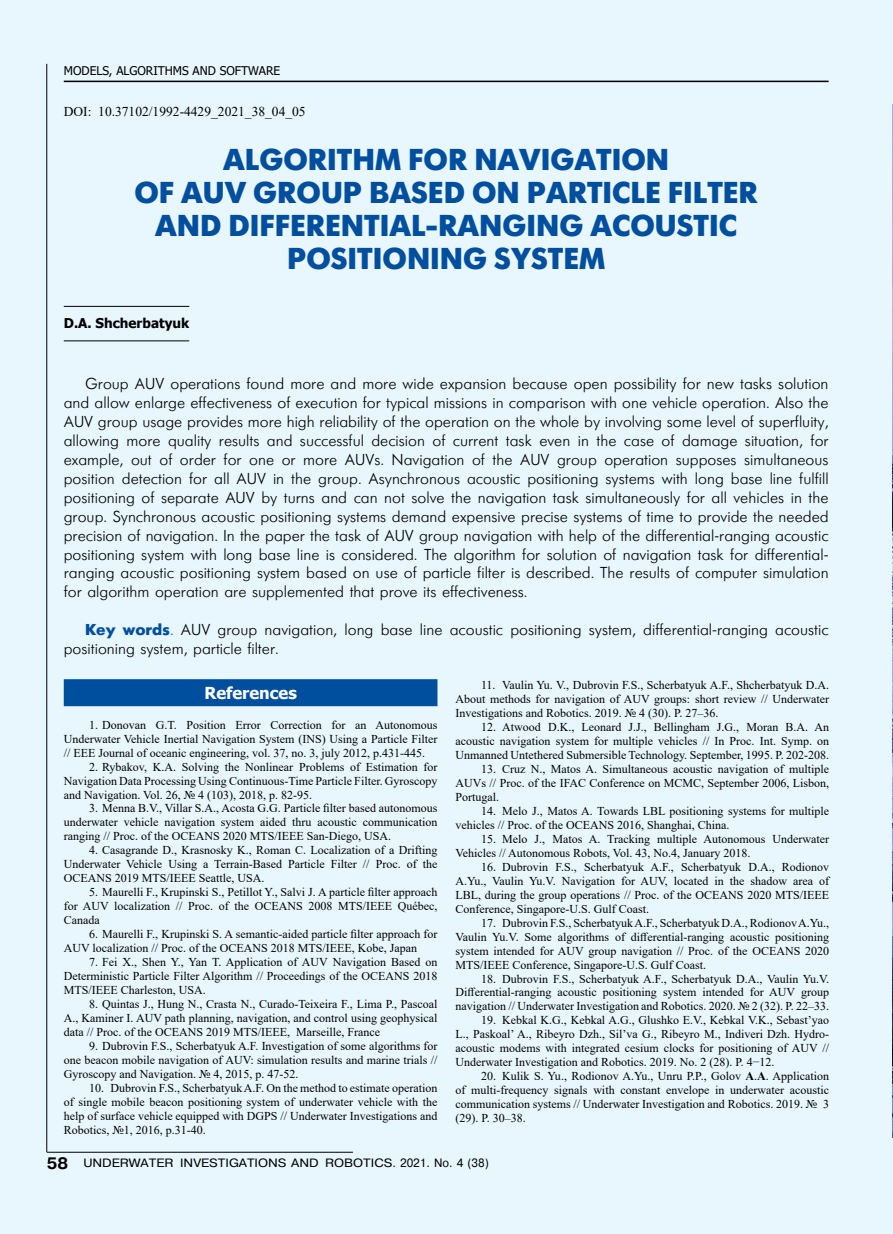
<style>
.page{position:relative;width:893px;height:1234px;background:#fff}
.page>*{position:absolute;margin:0;border:0;box-sizing:border-box;transform-origin:0 0}
.t1{font:700 30px/33px "Futuris C";color:#004f9f;text-align:center}
.t2{font:18px "Pragmatica Cond C";color:#000}
.t3{font:700 16.5px "Tahoma";color:#fff}
.t4{font:15.75px/18.9px "Futuris Cyrillic";color:#000;text-align:justify}
.t5{font:13.5px "Times New Roman";color:#000}
.t6{font:700 13.5px "Tahoma";color:#000}
.t7{font:12px/14px "Times New Roman";color:#000;text-align:justify}
.t8{font:12px "Pragmatica Cyrillic";color:#000;scale:1.1 1}
.t9{font:12px "Pragmatica Cyrillic";color:#000;scale:.95 1}
.t10{font:12px "Tahoma";color:#000}
.s1{font-family:"Times New Roman";font-size:15px}
.s2{font-family:"Futuris";font-weight:700;color:#004f9f}
.s3{color:#004f9f}
.s4{font-weight:700}
.s5{font-family:"Pragmatica CTT";font-weight:700;font-size:16.5px}
</style>
<div class="page">
<div style="left:0;top:0;width:892px;height:1232px;background:#e8f6fe"></div>
<hr style="left:47px;top:1151px;width:306px;height:1px;background:#000">
<hr style="left:64px;top:81px;width:765px;height:1px;background:#000">
<hr style="left:47px;top:64px;width:1px;height:1087px;background:#000">
<img style="left:892px;top:104px;width:1px;height:1033px">
<hr style="left:64px;top:306px;width:125px;height:1px;background:#000">
<hr style="left:64px;top:340px;width:125px;height:1px;background:#000">
<div style="left:64px;top:679px;width:373px;height:27px;background:#004f9f"></div>
<h2 class="t2" style="left:42px;top:51px;width:324px"><span class="s1">●</span> СИСТЕМЫ, ТЕХНОЛОГИИ И ЭКСПЕРИМЕНТЫ</h2>
<p class="t10" style="left:64px;top:62px;width:218px">MODELS, ALGORITHMS AND SOFTWARE</p>
<p class="t5" style="left:64px;top:102px;width:243px">DOI: 10.37102/1992-4429_2021_38_04_05</p>
<h1 class="t1" style="left:134px;top:144px;width:625px">ALGORITHM FOR NAVIGATION<br>OF AUV GROUP BASED ON PARTICLE FILTER<br>AND DIFFERENTIAL-RANGING ACOUSTIC<br>POSITIONING SYSTEM</h1>
<p class="t6" style="left:64px;top:313px;width:127px">D.A. Shcherbatyuk</p>
<p class="t4" style="left:64px;top:375px;width:766px;text-indent:21px">Group AUV operations found more and more wide expansion because open possibility for new tasks solution and allow enlarge effectiveness of execution for typical missions in comparison with one vehicle operation. Also the AUV group usage provides more high reliability of the operation on the whole by involving some level of superfluity, allowing more quality results and successful decision of current task even in the case of damage situation, for example, out of order for one or more AUVs. Navigation of the AUV group operation supposes simultaneous position detection for all AUV in the group. Asynchronous acoustic positioning systems with long base line fulfill positioning of separate AUV by turns and can not solve the navigation task simultaneously for all vehicles in the group. Synchronous acoustic positioning systems demand expensive precise systems of time to provide the needed precision of navigation. In the paper the task of AUV group navigation with help of the differential-ranging acoustic positioning system with long base line is considered. The algorithm for solution of navigation task for differential&shy;ranging acoustic positioning system based on use of particle filter is described. The results of computer simulation for algorithm operation are supplemented that prove its effectiveness.</p>
<h3 class="t4" style="left:64px;top:620px;width:766px;text-indent:21px"><span class="s2">Key words</span><span class="s3">.</span> AUV group navigation, long base line acoustic positioning system, differential-ranging acoustic positioning system, particle filter.</h3>
<h3 class="t3" style="left:204px;top:681px;width:94px">References</h3>
<p class="t7" style="left:64px;top:717px;width:375px;text-indent:26px">1. Donovan G.T. Position Error Correction for an Autonomous Underwater Vehicle Inertial Navigation System (INS) Using a Particle Filter // EEE Journal of oceanic engineering, vol. 37, no. 3, july 2012, p.431-445.</p>
<p class="t7" style="left:64px;top:759px;width:375px;text-indent:26px">2. Rybakov, K.A. Solving the Nonlinear Problems of Estimation for Navigation Data Processing Using Continuous-Time Particle Filter. Gyroscopy and Navigation. Vol. 26, № 4 (103), 2018, p. 82-95.</p>
<p class="t7" style="left:64px;top:800px;width:375px;text-indent:26px">3. Menna B.V., Villar S.A., Acosta G.G. Particle filter based autonomous underwater vehicle navigation system aided thru acoustic communication ranging // Proc. of the OCEANS 2020 MTS/IEEE San-Diego, USA.</p>
<p class="t7" style="left:64px;top:842px;width:375px;text-indent:26px">4. Casagrande D., Krasnosky K., Roman C. Localization of a Drifting Underwater Vehicle Using a Terrain-Based Particle Filter // Proc. of the OCEANS 2019 MTS/IEEE Seattle, USA.</p>
<p class="t7" style="left:64px;top:884px;width:375px;text-indent:26px">5. Maurelli F., Krupinski S., Petillot Y., Salvi J. A particle filter approach for AUV localization // Proc. of the OCEANS 2008 MTS/IEEE Québec, Canada</p>
<p class="t7" style="left:64px;top:926px;width:375px;text-indent:26px">6. Maurelli F., Krupinski S. A semantic-aided particle filter approach for<br>AUV localization // Proc. of the OCEANS 2018 MTS/IEEE, Kobe, Japan</p>
<p class="t7" style="left:64px;top:954px;width:375px;text-indent:26px">7. Fei X., Shen Y., Yan T. Application of AUV Navigation Based on Deterministic Particle Filter Algorithm // Proceedings of the OCEANS 2018<br>MTS/IEEE Charleston, USA.</p>
<p class="t7" style="left:64px;top:996px;width:375px;text-indent:26px">8. Quintas J., Hung N., Crasta N., Curado-Teixeira F., Lima P., Pascoal A., Kaminer I. AUV path planning, navigation, and control using geophysical data // Proc. of the OCEANS 2019 MTS/IEEE, Marseille, France</p>
<p class="t7" style="left:64px;top:1038px;width:375px;text-indent:26px">9. Dubrovin F.S., Scherbatyuk A.F. Investigation of some algorithms for one beacon mobile navigation of AUV: simulation results and marine trials // Gyroscopy and Navigation. № 4, 2015, p. 47-52.</p>
<p class="t7" style="left:64px;top:1080px;width:375px;text-indent:26px">10. Dubrovin F.S., Scherbatyuk A.F. On the method to estimate operation of single mobile beacon positioning system of underwater vehicle with the help of surface vehicle equipped with DGPS // Underwater Investigations and Robotics, №1, 2016, p.31-40.</p>
<p class="t7" style="left:455px;top:677px;width:375px;text-indent:26px">11. Vaulin Yu. V., Dubrovin F.S., Scherbatyuk A.F., Shcherbatyuk D.A.<br>About methods for navigation of AUV groups: short review // Underwater Investigations and Robotics. 2019. № 4 (30). P. 27–36.</p>
<p class="t7" style="left:455px;top:719px;width:375px;text-indent:26px">12. Atwood D.K., Leonard J.J., Bellingham J.G., Moran B.A. An acoustic navigation system for multiple vehicles // In Proc. Int. Symp. on Unmanned Untethered Submersible Technology. September, 1995. P. 202-208.</p>
<p class="t7" style="left:455px;top:761px;width:375px;text-indent:26px">13. Cruz N., Matos A. Simultaneous acoustic navigation of multiple AUVs // Proc. of the IFAC Conference on MCMC, September 2006, Lisbon, Portugal.</p>
<p class="t7" style="left:455px;top:803px;width:375px;text-indent:26px">14. Melo J., Matos A. Towards LBL positioning systems for multiple vehicles // Proc. of the OCEANS 2016, Shanghai, China.</p>
<p class="t7" style="left:455px;top:831px;width:375px;text-indent:26px">15. Melo J., Matos A. Tracking multiple Autonomous Underwater<br>Vehicles // Autonomous Robots, Vol. 43, No.4, January 2018.</p>
<p class="t7" style="left:455px;top:859px;width:375px;text-indent:26px">16. Dubrovin F.S., Scherbatyuk A.F., Scherbatyuk D.A., Rodionov A.Yu., Vaulin Yu.V. Navigation for AUV, located in the shadow area of LBL, during the group operations // Proc. of the OCEANS 2020 MTS/IEEE Conference, Singapore-U.S. Gulf Coast.</p>
<p class="t7" style="left:455px;top:915px;width:375px;text-indent:26px">17. Dubrovin F.S., Scherbatyuk A.F., Scherbatyuk D.A., Rodionov A.Yu., Vaulin Yu.V. Some algorithms of differential-ranging acoustic positioning system intended for AUV group navigation // Proc. of the OCEANS 2020<br>MTS/IEEE Conference, Singapore-U.S. Gulf Coast.</p>
<p class="t7" style="left:455px;top:970px;width:375px;text-indent:26px">18. Dubrovin F.S., Scherbatyuk A.F., Scherbatyuk D.A., Vaulin Yu.V.<br>Differential-ranging acoustic positioning system intended for AUV group navigation // Underwater Investigation and Robotics. 2020. № 2 (32). P. 22–33.</p>
<p class="t7" style="left:455px;top:1012px;width:375px;text-indent:26px">19. Kebkal K.G., Kebkal A.G., Glushko E.V., Kebkal V.K., Sebast’yao L., Paskoal’ A., Ribeyro Dzh., Sil’va G., Ribeyro M., Indiveri Dzh. Hydro&shy;acoustic modems with integrated cesium clocks for positioning of AUV // Underwater Investigation and Robotics. 2019. No. 2 (28). P. 4−12.</p>
<p class="t7" style="left:455px;top:1068px;width:375px;text-indent:26px">20. Kulik S. Yu., Rodionov A.Yu., Unru P.P., Golov <span class="s4">А</span>.<span class="s4">А</span>. Application of multi-frequency signals with constant envelope in underwater acoustic communication systems // Underwater Investigation and Robotics. 2019. № 3 (29). P. 30–38.</p>
<p class="t8" style="left:47px;top:1156px;width:403px"><span class="s5">58</span> UNDERWATER INVESTIGATIONS AND ROBOTICS. 2021. No. 4 (38)</p>
<p class="t9" style="left:83px;top:1156px;width:402px">ПОДВОДНЫЕ ИССЛЕДОВАНИЯ И РОБОТОТЕХНИКА. 2021. ¹ 1 (35)</p>
</div>
